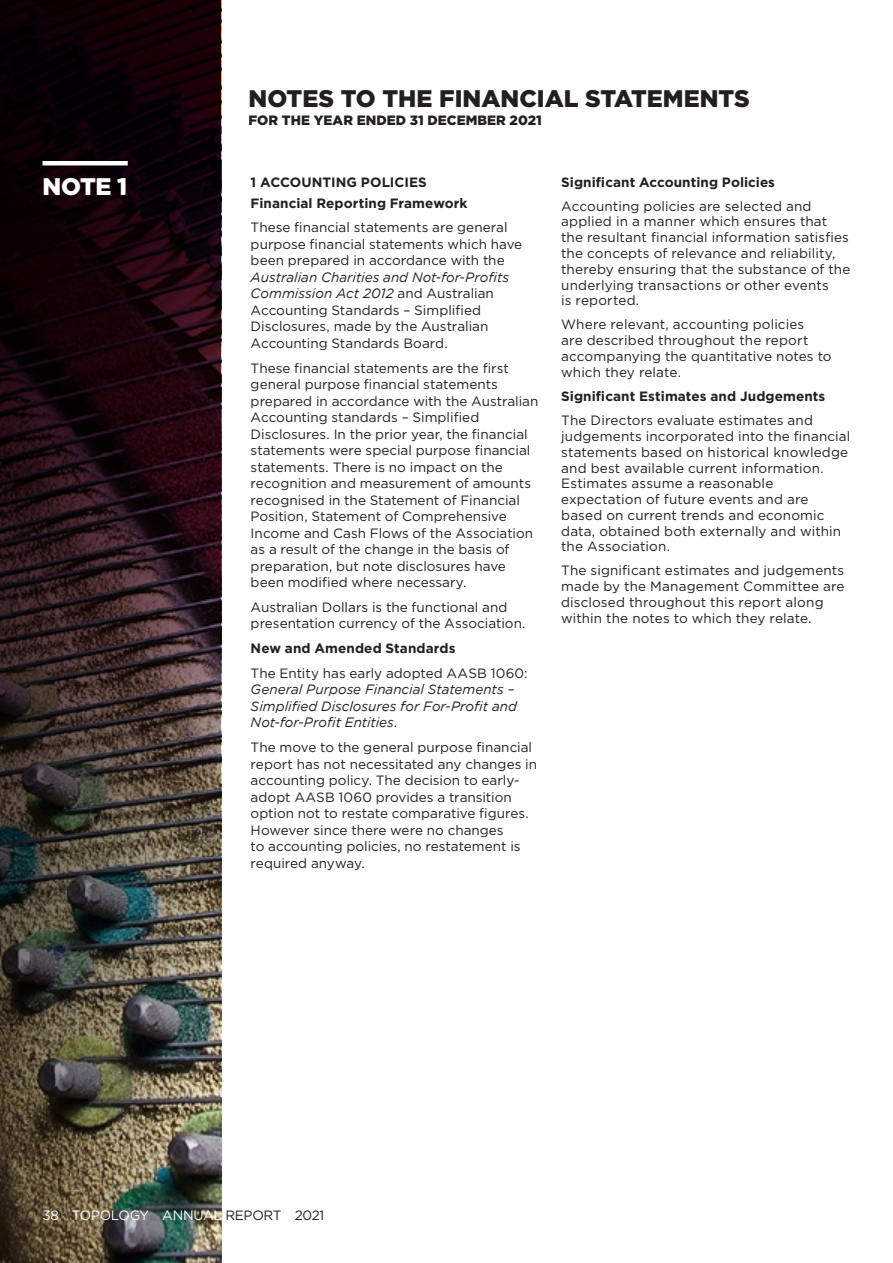
<style>
.page{position:relative;width:893px;height:1263px;background:#fff}
.page>*{position:absolute;margin:0;border:0;box-sizing:border-box;transform-origin:0 0}
.t1{font:900 24px "Gotham";color:#231f20}
.t2{font:900 24px "Gotham";color:#fff}
.t3{font:13.5px/16.5px "Gotham";letter-spacing:.005em;color:#231f20}
.t4{font:700 13.5px/20.7px "Gotham";letter-spacing:.005em;color:#231f20}
.t5{font:italic 13.5px/16.5px "Gotham";color:#231f20}
.t6{font:900 13.5px "Gotham";color:#231f20}
.t7{font:13.5px "Gotham";letter-spacing:-.02em;color:#fff}
.s1{font-style:italic}
.s2{font-style:normal}
.s3{color:#231f20}
</style>
<div class="page">
<img style="left:0;top:0;width:221px;height:1263px">
<hr style="left:43px;top:161px;width:85px;height:4px;background:#fff">
<h1 class="t2" style="left:43px;top:170px;width:86px">NOTE 1</h1>
<h1 class="t1" style="left:249px;top:82px;width:503px">NOTES TO THE FINANCIAL STATEMENTS</h1>
<p class="t6" style="left:249px;top:111px;width:295px">FOR THE YEAR ENDED 31 DECEMBER 2021</p>
<p class="t4" style="left:251px;top:172px;width:218px">1 ACCOUNTING POLICIES<br>Financial Reporting Framework</p>
<p class="t3" style="left:251px;top:219px;width:273px">These financial statements are general purpose financial statements which have been prepared in accordance with the</p>
<p class="t3" style="left:251px;top:268px;width:260px"><span class="s1">Australian Charities and Not-for-Profits Commission Act 2012</span> and Australian Accounting Standards – Simplified Disclosures, made by the Australian Accounting Standards Board.</p>
<p class="t3" style="left:251px;top:359px;width:289px">These financial statements are the first general purpose financial statements prepared in accordance with the Australian Accounting standards – Simplified Disclosures. In the prior year, the financial statements were special purpose financial statements. There is no impact on the recognition and measurement of amounts recognised in the Statement of Financial Position, Statement of Comprehensive Income and Cash Flows of the Association as a result of the change in the basis of preparation, but note disclosures have been modified where necessary.</p>
<p class="t3" style="left:251px;top:598px;width:276px">Australian Dollars is the functional and presentation currency of the Association.</p>
<p class="t4" style="left:251px;top:638px;width:206px">New and Amended Standards</p>
<p class="t3" style="left:251px;top:664px;width:279px">The Entity has early adopted AASB 1060:</p>
<p class="t5" style="left:251px;top:681px;width:268px">General Purpose Financial Statements –<br>Simplified Disclosures for For-Profit and<br>Not-for-Profit Entities<span class="s2">.</span></p>
<p class="t3" style="left:251px;top:739px;width:288px">The move to the general purpose financial report has not necessitated any changes in accounting policy. The decision to early&shy;adopt AASB 1060 provides a transition option not to restate comparative figures.<br>However since there were no changes<br>to accounting policies, no restatement is required anyway.</p>
<p class="t4" style="left:561px;top:171px;width:215px">Significant Accounting Policies</p>
<p class="t3" style="left:561px;top:198px;width:291px;line-height:15.8px">Accounting policies are selected and applied in a manner which ensures that the resultant financial information satisfies the concepts of relevance and reliability, thereby ensuring that the substance of the underlying transactions or other events<br>is reported.</p>
<p class="t3" style="left:561px;top:316px;width:272px;line-height:15.8px">Where relevant, accounting policies<br>are described throughout the report accompanying the quantitative notes to which they relate.</p>
<p class="t4" style="left:561px;top:386px;width:266px">Significant Estimates and Judgements</p>
<p class="t3" style="left:561px;top:412px;width:291px;line-height:15.8px">The Directors evaluate estimates and judgements incorporated into the financial statements based on historical knowledge and best available current information.<br>Estimates assume a reasonable expectation of future events and are based on current trends and economic data, obtained both externally and within the Association.</p>
<p class="t3" style="left:561px;top:562px;width:285px;line-height:15.8px">The significant estimates and judgements made by the Management Committee are disclosed throughout this report along within the notes to which they relate.</p>
<p class="t7" style="left:43px;top:1207px;width:283px">38 TOPOLOGY ANNUAL <span class="s3">REPORT 2021</span></p>
</div>
